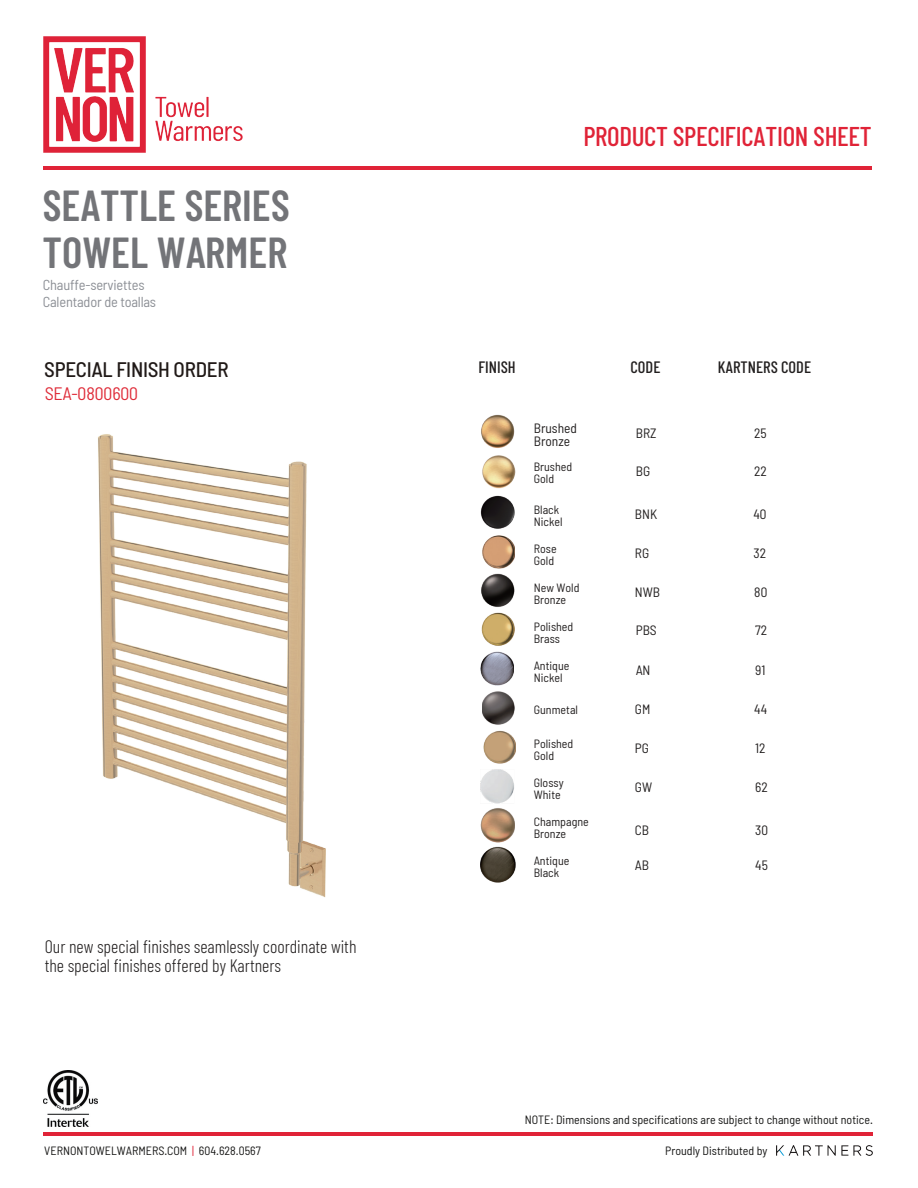
<style>
.page{position:relative;width:918px;height:1188px;background:#fff}
.page>*{position:absolute;margin:0;border:0;box-sizing:border-box;transform-origin:0 0}
.t1{font:600 43.35px "Barlow Condensed";color:#737478}
.t2{font:500 27.15px "Barlow Condensed";letter-spacing:-.015em;color:#e02337}
.t3{font:500 semi-condensed 21px "Barlow";letter-spacing:-.015em;color:#201917}
.t4{font:300 18px/19px "Barlow Condensed";color:#221f1f}
.t5{font:semi-condensed 18px "Barlow";letter-spacing:-.005em;color:#df2c39}
.t6{font:500 16.5px "Barlow Condensed";color:#221f1f}
.t7{font:semi-condensed 14.4px/16.2px "Barlow";letter-spacing:-.015em;color:#8d9096}
.t8{font:semi-condensed 13.5px/13.5px "Barlow";color:#221f1f}
.t9{font:semi-condensed 12px/12px "Barlow";color:#221f1f}
.t10{font:semi-condensed 12px "Barlow";color:#171716}
.s1{color:#e02337}
</style>
<div class="page">
<hr style="left:44px;top:1132px;width:829px;height:4px;background:#e02337">
<hr style="left:43px;top:167px;width:829px;height:3px;background:#e02337">
<img style="left:43px;top:36px;width:200px;height:117px">
<img style="left:777px;top:1146px;width:95px;height:10px">
<img style="left:44px;top:1071px;width:54px;height:56px">
<img style="left:481px;top:414px;width:33px;height:34px">
<img style="left:482px;top:455px;width:34px;height:34px">
<img style="left:481px;top:495px;width:34px;height:34px">
<img style="left:482px;top:535px;width:33px;height:34px">
<img style="left:481px;top:573px;width:34px;height:34px">
<img style="left:481px;top:612px;width:34px;height:34px">
<img style="left:480px;top:651px;width:34px;height:35px">
<img style="left:482px;top:691px;width:33px;height:34px">
<img style="left:483px;top:730px;width:33px;height:34px">
<img style="left:481px;top:769px;width:33px;height:35px">
<img style="left:481px;top:808px;width:34px;height:35px">
<img style="left:481px;top:846px;width:35px;height:37px">
<img style="left:98px;top:434px;width:228px;height:463px">
<h1 class="t1" style="left:43px;top:178px;width:249px">SEATTLE SERIES</h1>
<h1 class="t1" style="left:43px;top:226px;width:246px">TOWEL WARMER</h1>
<p class="t7" style="left:43px;top:277px;width:115px">Chauffe-serviettes<br>Calentador de toallas</p>
<h3 class="t3" style="left:44px;top:357px;width:186px">SPECIAL FINISH ORDER</h3>
<h3 class="t5" style="left:45px;top:383px;width:95px">SEA-0800600</h3>
<h3 class="t4" style="left:45px;top:937px;width:313px">Our new special finishes seamlessly coordinate with the special finishes offered by Kartners</h3>
<p class="t10" style="left:44px;top:1143px;width:218px">VERNONTOWELWARMERS.COM <span class="s1">|</span> 604.628.0567</p>
<h2 class="t2" style="left:583px;top:119px;width:290px">PRODUCT SPECIFICATION SHEET</h2>
<h3 class="t6" style="left:478px;top:356px;width:39px">FINISH</h3>
<p class="t8" style="left:534px;top:421px;width:45px">Brushed<br>Bronze</p>
<p class="t9" style="left:534px;top:461px;width:40px">Brushed<br>Gold</p>
<p class="t9" style="left:534px;top:503px;width:30px">Black<br>Nickel</p>
<p class="t9" style="left:534px;top:543px;width:24px">Rose<br>Gold</p>
<p class="t9" style="left:534px;top:582px;width:47px">New Wold<br>Bronze</p>
<p class="t9" style="left:534px;top:620px;width:41px">Polished<br>Brass</p>
<p class="t9" style="left:534px;top:660px;width:37px">Antique<br>Nickel</p>
<p class="t9" style="left:534px;top:703px;width:46px">Gunmetal</p>
<p class="t9" style="left:534px;top:738px;width:41px">Polished<br>Gold</p>
<p class="t9" style="left:534px;top:777px;width:31px">Glossy<br>White</p>
<p class="t9" style="left:534px;top:816px;width:57px">Champagne<br>Bronze</p>
<p class="t9" style="left:534px;top:855px;width:37px">Antique<br>Black</p>
<h3 class="t6" style="left:631px;top:356px;width:31px">CODE</h3>
<h3 class="t6" style="left:718px;top:356px;width:95px">KARTNERS CODE</h3>
<p class="t8" style="left:636px;top:426px;width:22px">BRZ</p>
<p class="t8" style="left:754px;top:426px;width:14px">25</p>
<p class="t8" style="left:636px;top:464px;width:16px">BG</p>
<p class="t8" style="left:754px;top:464px;width:14px">22</p>
<p class="t8" style="left:635px;top:507px;width:24px">BNK</p>
<p class="t8" style="left:753px;top:507px;width:15px">40</p>
<p class="t8" style="left:635px;top:546px;width:16px">RG</p>
<p class="t8" style="left:753px;top:546px;width:14px">32</p>
<p class="t8" style="left:635px;top:585px;width:27px">NWB</p>
<p class="t8" style="left:754px;top:585px;width:14px">80</p>
<p class="t8" style="left:636px;top:623px;width:23px">PBS</p>
<p class="t8" style="left:755px;top:623px;width:13px">72</p>
<p class="t8" style="left:636px;top:663px;width:16px">AN</p>
<p class="t8" style="left:755px;top:663px;width:12px">91</p>
<p class="t8" style="left:635px;top:702px;width:17px">GM</p>
<p class="t8" style="left:754px;top:702px;width:14px">44</p>
<p class="t8" style="left:635px;top:741px;width:16px">PG</p>
<p class="t8" style="left:755px;top:741px;width:12px">12</p>
<p class="t8" style="left:635px;top:780px;width:19px">GW</p>
<p class="t8" style="left:755px;top:780px;width:14px">62</p>
<p class="t8" style="left:635px;top:823px;width:16px">CB</p>
<p class="t8" style="left:755px;top:823px;width:14px">30</p>
<p class="t8" style="left:635px;top:858px;width:16px">AB</p>
<p class="t8" style="left:755px;top:858px;width:14px">45</p>
<p class="t10" style="left:525px;top:1112px;width:350px">NOTE: Dimensions and specifications are subject to change without notice.</p>
<p class="t10" style="left:665px;top:1143px;width:104px">Proudly Distributed by</p>
</div>
